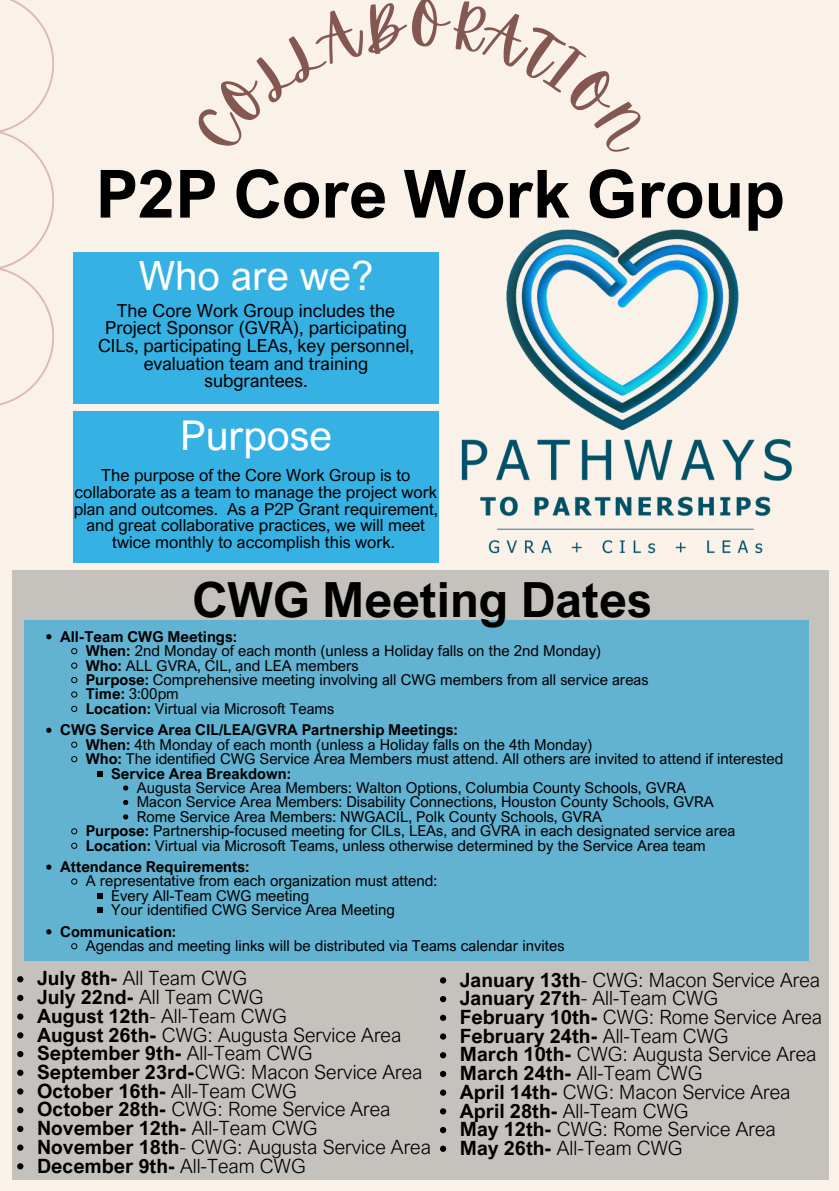
<style>
.page{position:relative;width:839px;height:1191px;background:#fff}
.page>*{position:absolute;margin:0;border:0;box-sizing:border-box;transform-origin:0 0}
.t1{font:700 66.6px "Arial Nova";color:#000}
.t2{font:700 48.4px "Arial Nova";color:#000}
.t3{font:41px "Arial Nova";color:#fff}
.t4{font:40.2px "Arial Nova";color:#fff}
.t5{font:300 19.6px "Arial Nova";color:#000}
.t6{font:700 19.6px "Arial Nova";color:#000}
.t7{font:18px/17.6px "Arial Nova";color:#000;text-align:center}
.t8{font:16.6px/16.6px "Arial Nova";color:#000;text-align:center}
.t9{font:15px "Arial Nova";color:#000}
.t10{font:700 15px "Arial Nova";color:#000}
.s1{font-weight:700}
.s2{font-weight:300}
</style>
<div class="page">
<div style="left:0;top:0;width:838px;height:1191px;background:#faf2e9"></div>
<svg style="left:0;top:0;width:54px;height:406px"></svg>
<div style="left:12px;top:570px;width:817px;height:610px;background:#c5c2be"></div>
<div style="left:73px;top:252px;width:365px;height:152px;background:#36b1e3"></div>
<img style="left:461px;top:229px;width:332px;height:325px">
<div style="left:73px;top:411px;width:365px;height:152px;background:#36b1e3"></div>
<div style="left:24px;top:620px;width:784px;height:340px;background:#62b2d1"></div>
<svg style="left:17px;top:976px;width:6px;height:6px"></svg>
<svg style="left:17px;top:995px;width:6px;height:6px"></svg>
<svg style="left:17px;top:1014px;width:6px;height:6px"></svg>
<svg style="left:17px;top:1032px;width:6px;height:6px"></svg>
<svg style="left:17px;top:1051px;width:6px;height:6px"></svg>
<svg style="left:17px;top:1070px;width:6px;height:6px"></svg>
<svg style="left:17px;top:1088px;width:6px;height:7px"></svg>
<svg style="left:17px;top:1107px;width:6px;height:6px"></svg>
<svg style="left:17px;top:1126px;width:6px;height:6px"></svg>
<svg style="left:17px;top:1145px;width:6px;height:6px"></svg>
<svg style="left:17px;top:1163px;width:6px;height:6px"></svg>
<svg style="left:440px;top:977px;width:6px;height:7px"></svg>
<svg style="left:440px;top:996px;width:6px;height:6px"></svg>
<svg style="left:440px;top:1015px;width:6px;height:6px"></svg>
<svg style="left:440px;top:1033px;width:6px;height:7px"></svg>
<svg style="left:440px;top:1052px;width:6px;height:6px"></svg>
<svg style="left:440px;top:1071px;width:6px;height:6px"></svg>
<svg style="left:440px;top:1090px;width:6px;height:6px"></svg>
<svg style="left:440px;top:1108px;width:6px;height:6px"></svg>
<svg style="left:440px;top:1127px;width:6px;height:6px"></svg>
<svg style="left:440px;top:1146px;width:6px;height:6px"></svg>
<svg style="left:46px;top:634px;width:5px;height:5px"></svg>
<svg style="left:71px;top:648px;width:7px;height:6px"></svg>
<svg style="left:71px;top:662px;width:7px;height:7px"></svg>
<svg style="left:71px;top:677px;width:7px;height:6px"></svg>
<svg style="left:71px;top:691px;width:7px;height:7px"></svg>
<svg style="left:71px;top:706px;width:7px;height:6px"></svg>
<svg style="left:46px;top:728px;width:5px;height:5px"></svg>
<svg style="left:71px;top:741px;width:7px;height:7px"></svg>
<svg style="left:71px;top:756px;width:7px;height:6px"></svg>
<svg style="left:97px;top:771px;width:5px;height:5px"></svg>
<svg style="left:123px;top:785px;width:5px;height:6px"></svg>
<svg style="left:123px;top:800px;width:5px;height:5px"></svg>
<svg style="left:123px;top:814px;width:5px;height:6px"></svg>
<svg style="left:71px;top:828px;width:7px;height:7px"></svg>
<svg style="left:71px;top:842px;width:7px;height:7px"></svg>
<svg style="left:46px;top:865px;width:5px;height:5px"></svg>
<svg style="left:71px;top:878px;width:7px;height:7px"></svg>
<svg style="left:97px;top:893px;width:5px;height:6px"></svg>
<svg style="left:97px;top:908px;width:5px;height:5px"></svg>
<svg style="left:46px;top:929px;width:5px;height:5px"></svg>
<svg style="left:71px;top:943px;width:7px;height:7px"></svg>
<h2 class="t1" style="left:96px;top:152px;width:690px">P2P Core Work Group</h2>
<p class="t4" style="left:139px;top:251px;width:236px">Who are we?</p>
<p class="t7" style="left:98px;top:301px;width:317px">The Core Work Group includes the<br>Project Sponsor (GVRA), participating<br>CILs, participating LEAs, key personnel, evaluation team and training subgrantees.</p>
<p class="t3" style="left:180px;top:410px;width:153px">Purpose</p>
<p class="t8" style="left:74px;top:467px;width:366px">The purpose of the Core Work Group is to collaborate as a team to manage the project work plan and outcomes. As a P2P Grant requirement, and great collaborative practices, we will meet twice monthly to accomplish this work.</p>
<p class="t2" style="left:192px;top:569px;width:461px">CWG Meeting Dates</p>
<p class="t10" style="left:60px;top:627px;width:178px">All-Team CWG Meetings:</p>
<p class="t9" style="left:86px;top:641px;width:517px"><span class="s1">When:</span> 2nd Monday of each month (unless a Holiday falls on the 2nd Monday)</p>
<p class="t9" style="left:86px;top:656px;width:274px"><span class="s1">Who:</span> ALL GVRA, CIL, and LEA members</p>
<p class="t9" style="left:86px;top:670px;width:564px"><span class="s1">Purpose:</span> Comprehensive meeting involving all CWG members from all service areas</p>
<p class="t9" style="left:86px;top:685px;width:95px"><span class="s1">Time:</span> 3:00pm</p>
<p class="t9" style="left:86px;top:699px;width:250px"><span class="s1">Location:</span> Virtual via Microsoft Teams</p>
<p class="t10" style="left:60px;top:720px;width:399px">CWG Service Area CIL/LEA/GVRA Partnership Meetings:</p>
<p class="t9" style="left:86px;top:735px;width:508px"><span class="s1">When:</span> 4th Monday of each month (unless a Holiday falls on the 4th Monday)</p>
<p class="t9" style="left:86px;top:749px;width:699px"><span class="s1">Who:</span> The identified CWG Service Area Members must attend. All others are invited to attend if interested</p>
<p class="t10" style="left:111px;top:764px;width:181px">Service Area Breakdown:</p>
<p class="t9" style="left:137px;top:778px;width:551px">Augusta Service Area Members: Walton Options, Columbia County Schools, GVRA</p>
<p class="t9" style="left:137px;top:793px;width:578px">Macon Service Area Members: Disability Connections, Houston County Schools, GVRA</p>
<p class="t9" style="left:137px;top:807px;width:467px">Rome Service Area Members: NWGACIL, Polk County Schools, GVRA</p>
<p class="t9" style="left:86px;top:822px;width:651px"><span class="s1">Purpose:</span> Partnership-focused meeting for CILs, LEAs, and GVRA in each designated service area</p>
<p class="t9" style="left:86px;top:836px;width:621px"><span class="s1">Location:</span> Virtual via Microsoft Teams, unless otherwise determined by the Service Area team</p>
<p class="t10" style="left:60px;top:857px;width:191px">Attendance Requirements:</p>
<p class="t9" style="left:86px;top:872px;width:353px">A representative from each organization must attend:</p>
<p class="t9" style="left:111px;top:886px;width:199px">Every All-Team CWG meeting</p>
<p class="t9" style="left:111px;top:901px;width:285px">Your identified CWG Service Area Meeting</p>
<p class="t10" style="left:60px;top:922px;width:118px">Communication:</p>
<p class="t9" style="left:86px;top:936px;width:480px">Agendas and meeting links will be distributed via Teams calendar invites</p>
<h1 class="t5" style="left:37px;top:966px;width:211px"><span class="s1">July 8th-</span> All Team CWG</h1>
<p class="t5" style="left:37px;top:985px;width:228px"><span class="s1">July 22nd-</span> All Team CWG</p>
<h4 class="t5" style="left:37px;top:1004px;width:251px"><span class="s1">August 12th</span>- All-Team CWG</h4>
<h5 class="t5" style="left:37px;top:1022px;width:366px"><span class="s1">August 26th-</span> CWG: Augusta Service Area</h5>
<h4 class="t6" style="left:37px;top:1041px;width:277px">September 9th- <span class="s2">All-Team CWG</span></h4>
<p class="t5" style="left:37px;top:1060px;width:387px"><span class="s1">September 23rd-</span>CWG: Macon Service Area</p>
<h3 class="t6" style="left:37px;top:1079px;width:261px">October 16th- <span class="s2">All-Team CWG</span></h3>
<p class="t5" style="left:37px;top:1097px;width:355px"><span class="s1">October 28th-</span> CWG: Rome Service Area</p>
<p class="t6" style="left:37px;top:1116px;width:282px">November 12th- <span class="s2">All-Team CWG</span></p>
<p class="t5" style="left:37px;top:1135px;width:395px"><span class="s1">November 18th</span>- CWG: Augusta Service Area</p>
<p class="t6" style="left:37px;top:1153px;width:270px">December 9th- <span class="s2">All-Team CWG</span></p>
<p class="t5" style="left:460px;top:967px;width:362px"><span class="s1">January 13th</span>- CWG: Macon Service Area</p>
<p class="t5" style="left:460px;top:986px;width:260px"><span class="s1">January 27th</span>- All-Team CWG</p>
<p class="t5" style="left:460px;top:1005px;width:363px"><span class="s1">February 10th-</span> CWG: Rome Service Area</p>
<p class="t6" style="left:460px;top:1024px;width:270px">February 24th- <span class="s2">All-Team CWG</span></p>
<p class="t5" style="left:460px;top:1042px;width:358px"><span class="s1">March 10th-</span> CWG: Augusta Service Area</p>
<p class="t5" style="left:460px;top:1061px;width:244px"><span class="s1">March 24th-</span> All-Team CWG</p>
<p class="t5" style="left:460px;top:1080px;width:332px"><span class="s1">April 14th-</span> CWG: Macon Service Area</p>
<p class="t5" style="left:460px;top:1098px;width:230px"><span class="s1">April 28th-</span> All-Team CWG</p>
<p class="t5" style="left:460px;top:1117px;width:317px"><span class="s1">May 12th-</span> CWG: Rome Service Area</p>
<p class="t5" style="left:460px;top:1136px;width:224px"><span class="s1">May 26th-</span> All-Team CWG</p>
</div>
